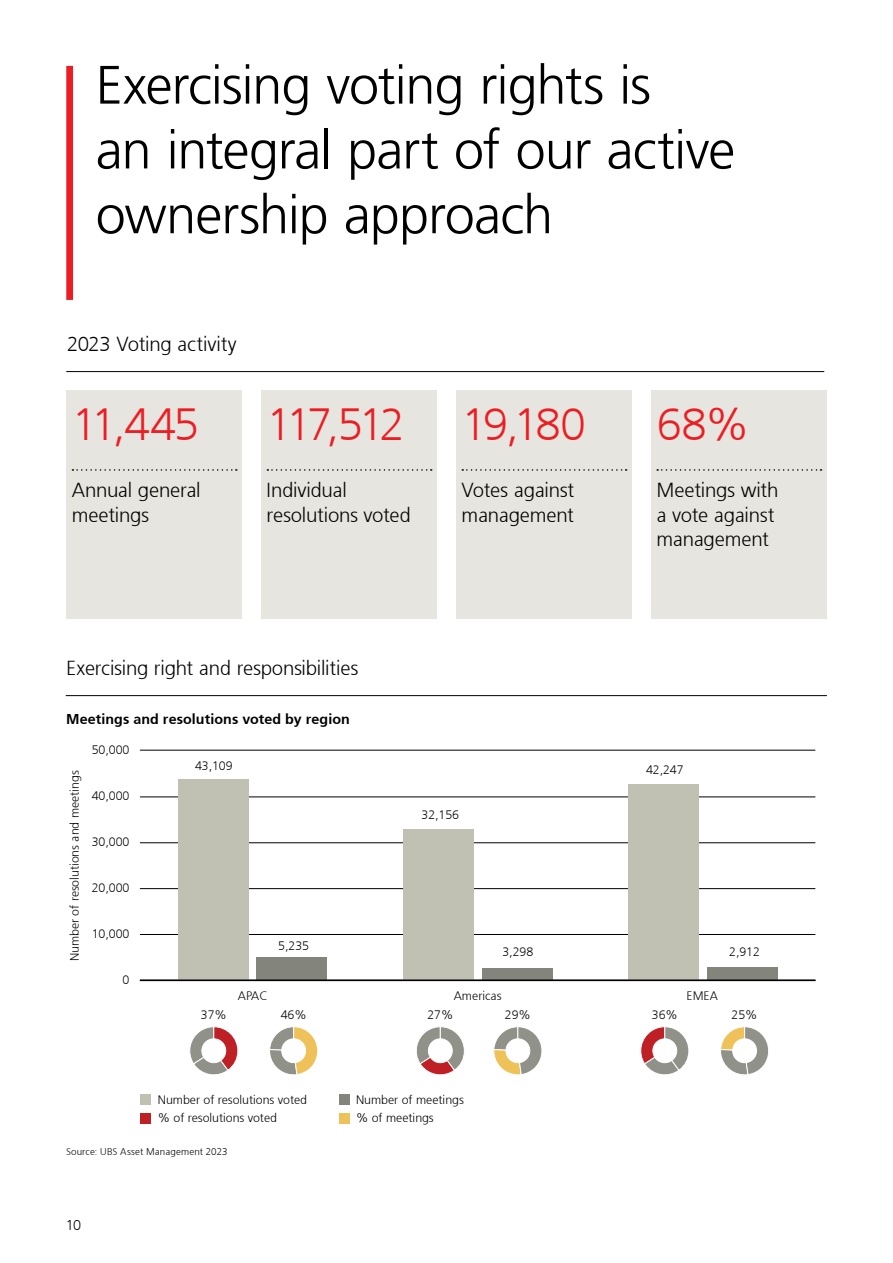
<style>
.page{position:relative;width:893px;height:1263px;background:#fff}
.page>*{position:absolute;margin:0;border:0;box-sizing:border-box;transform-origin:0 0}
.UBS_Title_60{font:300 54px/64.8px "Frutiger 45";letter-spacing:-.02em;color:#000}
.UBS_Subheadline_13_5{font:300 45px "Frutiger 45";letter-spacing:-.075em;color:#ed1d24}
.UBS_Lead_13_5{font:300 20.25px/24.3px "Frutiger 45";letter-spacing:-.015em;color:#000}
.UBS_Subheadline_bold_9_5{font:300 14.25px "Frutiger 45";letter-spacing:.005em;color:#000}
.t1{font:300 14.25px "Frutiger 45";color:#000}
.t2{font:300 12.3px "Frutiger 45";color:#000}
.UBS_Footnote_6_5{font:300 9.75px "Frutiger 45";letter-spacing:.015em;color:#000}
</style>
<div class="page">
<div style="left:66px;top:66px;width:7px;height:234px;background:#ed1d24"></div>
<div style="left:66px;top:390px;width:176px;height:229px;background:#e7e5df"></div>
<svg style="left:72px;top:469px;width:165px;height:2px"></svg>
<div style="left:261px;top:390px;width:176px;height:229px;background:#e7e5df"></div>
<svg style="left:267px;top:469px;width:165px;height:2px"></svg>
<div style="left:456px;top:390px;width:176px;height:229px;background:#e7e5df"></div>
<svg style="left:462px;top:469px;width:165px;height:2px"></svg>
<div style="left:651px;top:390px;width:176px;height:229px;background:#e7e5df"></div>
<svg style="left:657px;top:469px;width:164px;height:2px"></svg>
<hr style="left:66px;top:371px;width:758px;height:1px;background:#000">
<hr style="left:66px;top:695px;width:761px;height:1px;background:#000">
<hr style="left:140px;top:934px;width:675px;height:1px;background:#000">
<hr style="left:140px;top:888px;width:675px;height:1px;background:#000">
<hr style="left:140px;top:842px;width:675px;height:1px;background:#000">
<hr style="left:140px;top:796px;width:675px;height:1px;background:#000">
<hr style="left:140px;top:750px;width:675px;height:1px;background:#000">
<div style="left:256px;top:957px;width:71px;height:23px;background:#83857d"></div>
<div style="left:482px;top:968px;width:70px;height:12px;background:#83857d"></div>
<div style="left:707px;top:967px;width:71px;height:13px;background:#83857d"></div>
<div style="left:178px;top:779px;width:71px;height:201px;background:#c1c1b3"></div>
<div style="left:403px;top:829px;width:71px;height:151px;background:#c1c1b3"></div>
<div style="left:628px;top:784px;width:71px;height:196px;background:#c1c1b3"></div>
<div style="left:140px;top:1094px;width:11px;height:11px;background:#c1c1b3"></div>
<div style="left:339px;top:1094px;width:11px;height:11px;background:#83857d"></div>
<div style="left:140px;top:1112px;width:11px;height:11px;background:#be2026"></div>
<div style="left:339px;top:1112px;width:11px;height:11px;background:#eec159"></div>
<svg style="left:190px;top:1026px;width:48px;height:49px"></svg>
<svg style="left:416px;top:1027px;width:48px;height:48px"></svg>
<svg style="left:640px;top:1026px;width:49px;height:49px"></svg>
<svg style="left:270px;top:1026px;width:48px;height:49px"></svg>
<svg style="left:494px;top:1027px;width:48px;height:48px"></svg>
<svg style="left:720px;top:1026px;width:49px;height:49px"></svg>
<div style="left:202px;top:1039px;width:24px;height:24px;background:#fff;border-radius:50%"></div>
<div style="left:202px;top:1039px;width:24px;height:24px;border:1px solid #fff;border-radius:50%"></div>
<div style="left:282px;top:1039px;width:24px;height:24px;background:#fff;border-radius:50%"></div>
<div style="left:282px;top:1039px;width:24px;height:24px;border:1px solid #fff;border-radius:50%"></div>
<div style="left:428px;top:1039px;width:24px;height:24px;background:#fff;border-radius:50%"></div>
<div style="left:428px;top:1039px;width:24px;height:24px;border:1px solid #fff;border-radius:50%"></div>
<div style="left:506px;top:1039px;width:24px;height:24px;background:#fff;border-radius:50%"></div>
<div style="left:506px;top:1039px;width:24px;height:24px;border:1px solid #fff;border-radius:50%"></div>
<div style="left:653px;top:1039px;width:24px;height:24px;background:#fff;border-radius:50%"></div>
<div style="left:653px;top:1039px;width:24px;height:24px;border:1px solid #fff;border-radius:50%"></div>
<div style="left:733px;top:1039px;width:23px;height:24px;background:#fff;border-radius:50%"></div>
<div style="left:732px;top:1039px;width:25px;height:24px;border:1px solid #fff;border-radius:50%"></div>
<hr style="left:140px;top:979px;width:675px;height:2px;background:#000">
<p class="UBS_Title_60" style="left:96px;top:52px;width:641px">Exercising voting rights is<br>an integral part of our active ownership approach</p>
<p class="UBS_Lead_13_5" style="left:67px;top:332px;width:171px">2023 Voting activity</p>
<p class="UBS_Subheadline_13_5" style="left:72px;top:398px;width:129px">11,445</p>
<p class="UBS_Lead_13_5" style="left:72px;top:478px;width:131px">Annual general meetings</p>
<p class="UBS_Subheadline_13_5" style="left:267px;top:398px;width:140px">117,512</p>
<p class="UBS_Lead_13_5" style="left:267px;top:478px;width:146px">Individual resolutions voted</p>
<p class="UBS_Subheadline_13_5" style="left:461px;top:398px;width:126px">19,180</p>
<p class="UBS_Lead_13_5" style="left:461px;top:478px;width:114px">Votes against management</p>
<p class="UBS_Subheadline_13_5" style="left:656px;top:398px;width:95px">68%</p>
<p class="UBS_Lead_13_5" style="left:656px;top:478px;width:124px">Meetings with a vote against management</p>
<p class="UBS_Lead_13_5" style="left:66px;top:656px;width:294px">Exercising right and responsibilities</p>
<p class="UBS_Subheadline_bold_9_5" style="left:66px;top:711px;width:285px">Meetings and resolutions voted by region</p>
<p class="t2" style="left:68px;top:961px;width:192px;rotate:-90deg">Number of resolutions and meetings</p>
<p class="t2" style="left:92px;top:742px;width:39px">50,000</p>
<p class="t2" style="left:92px;top:788px;width:39px">40,000</p>
<p class="t2" style="left:92px;top:834px;width:39px">30,000</p>
<p class="t2" style="left:92px;top:880px;width:39px">20,000</p>
<p class="t2" style="left:92px;top:926px;width:39px">10,000</p>
<p class="t2" style="left:123px;top:972px;width:8px">0</p>
<p class="t2" style="left:195px;top:758px;width:39px">43,109</p>
<p class="t2" style="left:278px;top:938px;width:32px">5,235</p>
<p class="t2" style="left:421px;top:808px;width:39px">32,156</p>
<p class="t2" style="left:646px;top:762px;width:39px">42,247</p>
<p class="t2" style="left:502px;top:944px;width:32px">3,298</p>
<p class="t2" style="left:729px;top:945px;width:32px">2,912</p>
<p class="t2" style="left:238px;top:988px;width:31px">APAC</p>
<p class="t2" style="left:454px;top:988px;width:49px">Americas</p>
<p class="t2" style="left:687px;top:988px;width:33px">EMEA</p>
<p class="t2" style="left:201px;top:1008px;width:27px">37%</p>
<p class="t2" style="left:281px;top:1008px;width:27px">46%</p>
<p class="t2" style="left:427px;top:1008px;width:27px">27%</p>
<p class="t2" style="left:505px;top:1008px;width:27px">29%</p>
<p class="t2" style="left:652px;top:1008px;width:27px">36%</p>
<p class="t2" style="left:732px;top:1008px;width:27px">25%</p>
<p class="t2" style="left:158px;top:1092px;width:151px">Number of resolutions voted</p>
<p class="t2" style="left:356px;top:1092px;width:109px">Number of meetings</p>
<p class="t2" style="left:158px;top:1111px;width:121px">% of resolutions voted</p>
<p class="t2" style="left:356px;top:1111px;width:79px">% of meetings</p>
<p class="UBS_Footnote_6_5" style="left:66px;top:1146px;width:163px">Source: UBS Asset Management 2023</p>
<p class="t1" style="left:66px;top:1217px;width:17px">10</p>
</div>
